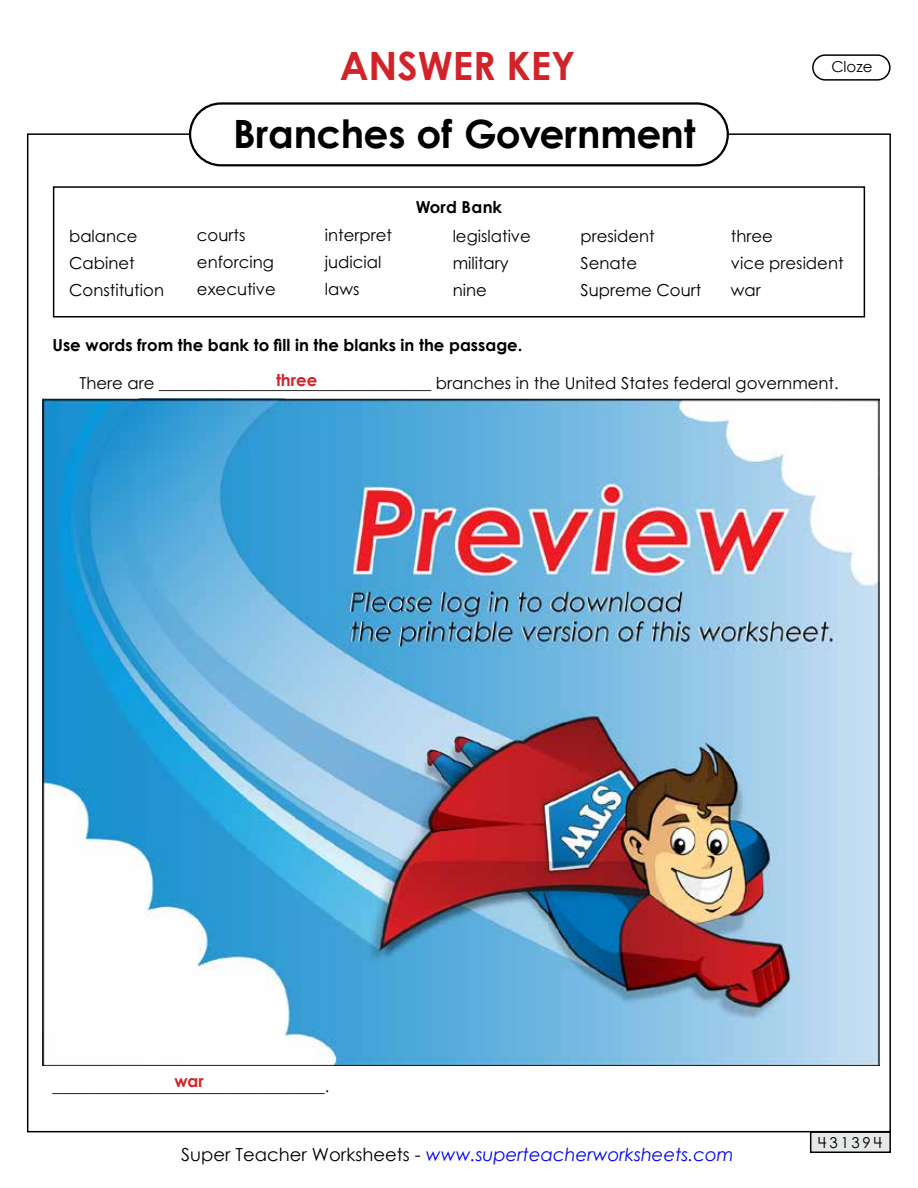
<style>
.page{position:relative;width:918px;height:1188px;background:#fff}
.page>*{position:absolute;margin:0;border:0;box-sizing:border-box;transform-origin:0 0}
.t1{font:700 39px "Century Gothic 2";color:#000}
.t2{font:700 39px "Century Gothic 2";color:#d2232a}
.t3{font:italic 18px "Century Gothic 2";color:#00f}
.t4{font:16.5px/27px "Century STW4";color:#000}
.t5{font:700 16.5px "Century STW4";color:#000}
.t6{font:700 16.5px "Century STW4";color:#d2232a}
.t7{font:15px "Century STW4";letter-spacing:.2em;color:#000}
.t8{font:15px "Century Gothic 2";color:#000}
.s1{font-style:normal;color:#000}
</style>
<div class="page">
<div style="left:189px;top:102px;width:540px;height:64px;border:2px solid #000;border-radius:31px"></div>
<div style="left:812px;top:54px;width:79px;height:27px;border:2px solid #000;border-radius:12px"></div>
<div style="left:811px;top:1132px;width:79px;height:20px;background:#e6e7e8"></div>
<div style="left:810px;top:1131px;width:81px;height:22px;border:2px solid #000"></div>
<div style="left:53px;top:186px;width:812px;height:131px;border:2px solid #000"></div>
<img style="left:42px;top:399px;width:837px;height:666px">
<h1 class="t2" style="left:340px;top:37px;width:237px">ANSWER KEY</h1>
<h1 class="t1" style="left:233px;top:104px;width:464px">Branches of Government</h1>
<p class="t5" style="left:416px;top:195px;width:88px">Word Bank</p>
<p class="t8" style="left:831px;top:56px;width:43px">Cloze</p>
<p class="t4" style="left:69px;top:223px;width:96px">balance<br>Cabinet<br>Constitution</p>
<p class="t4" style="left:197px;top:222px;width:80px">courts enforcing executive</p>
<p class="t4" style="left:325px;top:222px;width:69px">interpret judicial laws</p>
<p class="t4" style="left:453px;top:223px;width:80px">legislative military nine</p>
<p class="t4" style="left:581px;top:223px;width:122px">president<br>Senate<br>Supreme Court</p>
<p class="t4" style="left:731px;top:223px;width:114px">three<br>vice president war</p>
<p class="t5" style="left:52px;top:333px;width:471px">Use words from the bank to fill in the blanks in the passage.</p>
<p class="t4" style="left:79px;top:370px;width:761px">There are _________________________________ branches in the United States federal government.</p>
<p class="t6" style="left:276px;top:368px;width:43px">three</p>
<p class="t6" style="left:174px;top:1069px;width:31px">war</p>
<p class="t4" style="left:52px;top:1072px;width:278px">_________________________________.</p>
<p class="t3" style="left:181px;top:1142px;width:554px"><span class="s1">Super Teacher Worksheets -</span> www.superteacherworksheets.com</p>
<p class="t7" style="left:818px;top:1132px;width:65px">431394</p>
</div>
